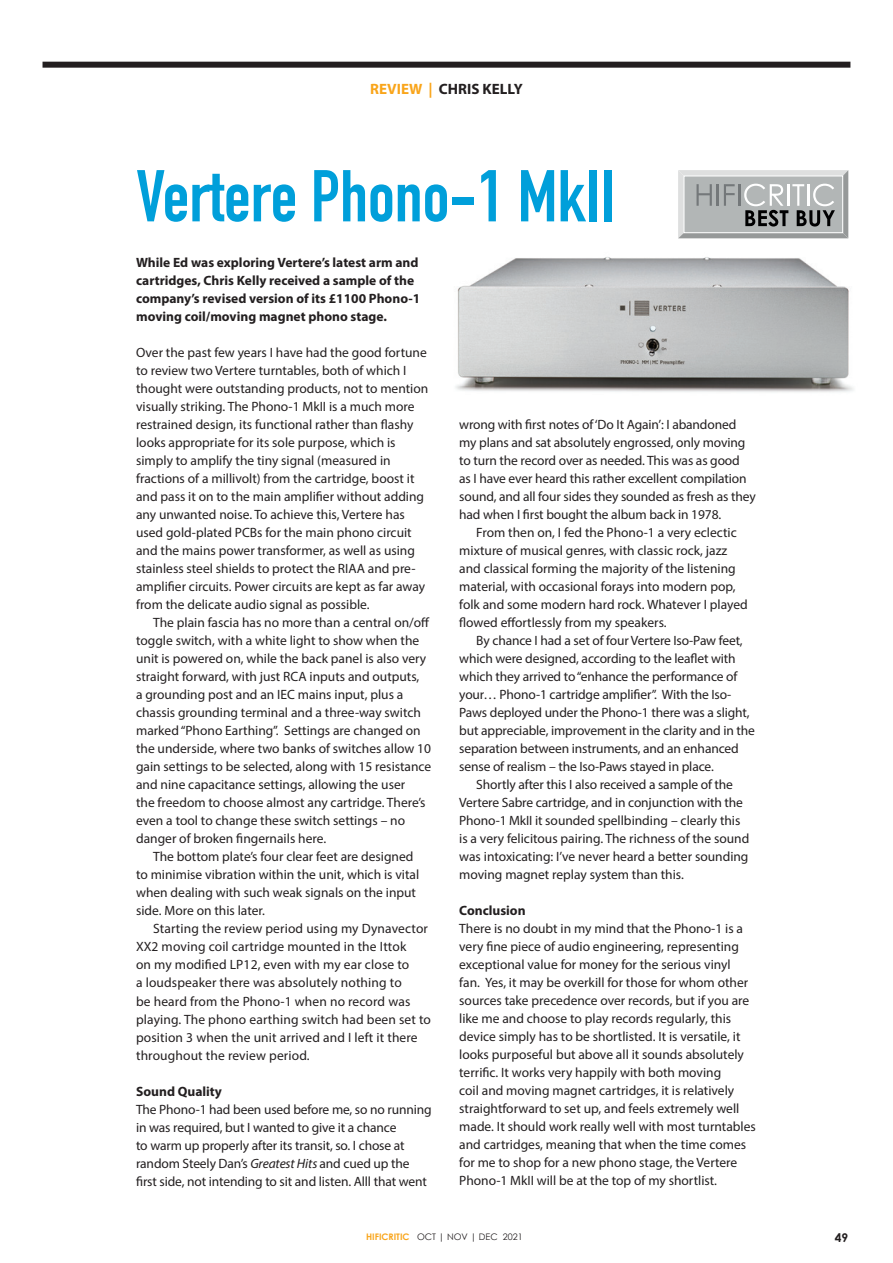
<style>
.page{position:relative;width:893px;height:1263px;background:#fff}
.page>*{position:absolute;margin:0;border:0;box-sizing:border-box;transform-origin:0 0}
._2020_body_copy{font:700 72px "DIN Condensed";color:#009fda}
.heading_3{font:700 15px "Myriad Pro";color:#231f20}
._2020_body_copy-2{font:13.5px/18px "Myriad Pro";color:#231f20}
._2020_body_copy-3{font:700 13.5px/18px "Myriad Pro";color:#231f20}
._2020_crossheads{font:700 13.5px "Myriad Pro";color:#231f20}
.t1{font:700 12px "Century Gothic";color:#231f20}
.t2{font:9px "Century Gothic";color:#231f20}
.s1{color:#f9a51b}
.s2{font-style:italic}
.s3{font-weight:700;color:#f9a51b}
</style>
<div class="page">
<div style="left:43px;top:62px;width:807px;height:6px;background:#231f20"></div>
<img style="left:455px;top:257px;width:399px;height:135px">
<svg style="left:678px;top:170px;width:170px;height:68px;background:#afb2b2"></svg>
<p class="heading_3" style="left:370px;top:79px;width:154px"><span class="s1">REVIEW |</span> CHRIS KELLY</p>
<p class="_2020_body_copy" style="left:136px;top:154px;width:480px">Vertere Phono-1 MkII</p>
<p class="_2020_body_copy-3" style="left:136px;top:253px;width:286px">While Ed was exploring Vertere’s latest arm and cartridges, Chris Kelly received a sample of the company’s revised version of its £1100 Phono-1 moving coil/moving magnet phono stage.</p>
<p class="_2020_body_copy-2" style="left:136px;top:344px;width:294px">Over the past few years I have had the good fortune to review two Vertere turntables, both of which I thought were outstanding products, not to mention visually striking. The Phono-1 MkII is a much more restrained design, its functional rather than flashy looks appropriate for its sole purpose, which is simply to amplify the tiny signal (measured in fractions of a millivolt) from the cartridge, boost it and pass it on to the main amplifier without adding any unwanted noise. To achieve this, Vertere has used gold-plated PCBs for the main phono circuit and the mains power transformer, as well as using stainless steel shields to protect the RIAA and pre&shy;amplifier circuits. Power circuits are kept as far away from the delicate audio signal as possible.</p>
<p class="_2020_body_copy-2" style="left:136px;top:614px;width:297px;text-indent:17px">The plain fascia has no more than a central on/off toggle switch, with a white light to show when the unit is powered on, while the back panel is also very straight forward, with just RCA inputs and outputs,<br>a grounding post and an IEC mains input, plus a chassis grounding terminal and a three-way switch marked “Phono Earthing”. Settings are changed on the underside, where two banks of switches allow 10 gain settings to be selected, along with 15 resistance and nine capacitance settings, allowing the user<br>the freedom to choose almost any cartridge. There’s even a tool to change these switch settings – no danger of broken fingernails here.</p>
<p class="_2020_body_copy-2" style="left:136px;top:848px;width:285px;text-indent:17px">The bottom plate’s four clear feet are designed to minimise vibration within the unit, which is vital when dealing with such weak signals on the input side. More on this later.</p>
<p class="_2020_body_copy-2" style="left:136px;top:920px;width:296px;text-indent:17px">Starting the review period using my Dynavector XX2 moving coil cartridge mounted in the Ittok<br>on my modified LP12, even with my ear close to<br>a loudspeaker there was absolutely nothing to<br>be heard from the Phono-1 when no record was playing. The phono earthing switch had been set to position 3 when the unit arrived and I left it there throughout the review period.</p>
<p class="_2020_crossheads" style="left:136px;top:1082px;width:87px">Sound Quality</p>
<p class="_2020_body_copy-2" style="left:136px;top:1100px;width:297px">The Phono-1 had been used before me, so no running in was required, but I wanted to give it a chance<br>to warm up properly after its transit, so. I chose at random Steely Dan’s <span class="s2">Greatest Hits</span> and cued up the first side, not intending to sit and listen. Alll that went</p>
<p class="_2020_body_copy-2" style="left:459px;top:415px;width:298px">wrong with first notes of ‘Do It Again’: I abandoned my plans and sat absolutely engrossed, only moving to turn the record over as needed. This was as good<br>as I have ever heard this rather excellent compilation sound, and all four sides they sounded as fresh as they had when I first bought the album back in 1978.</p>
<p class="_2020_body_copy-2" style="left:459px;top:523px;width:290px;text-indent:17px">From then on, I fed the Phono-1 a very eclectic mixture of musical genres, with classic rock, jazz and classical forming the majority of the listening material, with occasional forays into modern pop, folk and some modern hard rock. Whatever I played flowed effortlessly from my speakers.</p>
<p class="_2020_body_copy-2" style="left:459px;top:631px;width:297px;text-indent:17px">By chance I had a set of four Vertere Iso-Paw feet, which were designed, according to the leaflet with which they arrived to “enhance the performance of your… Phono-1 cartridge amplifier”. With the Iso-Paws deployed under the Phono-1 there was a slight, but appreciable, improvement in the clarity and in the separation between instruments, and an enhanced sense of realism – the Iso-Paws stayed in place.</p>
<p class="_2020_body_copy-2" style="left:459px;top:775px;width:292px;text-indent:17px">Shortly after this I also received a sample of the Vertere Sabre cartridge, and in conjunction with the Phono-1 MkII it sounded spellbinding – clearly this is a very felicitous pairing. The richness of the sound was intoxicating: I’ve never heard a better sounding moving magnet replay system than this.</p>
<p class="_2020_crossheads" style="left:459px;top:902px;width:68px">Conclusion</p>
<p class="_2020_body_copy-2" style="left:459px;top:919px;width:298px">There is no doubt in my mind that the Phono-1 is a very fine piece of audio engineering, representing exceptional value for money for the serious vinyl<br>fan. Yes, it may be overkill for those for whom other sources take precedence over records, but if you are like me and choose to play records regularly, this device simply has to be shortlisted. It is versatile, it looks purposeful but above all it sounds absolutely terrific. It works very happily with both moving<br>coil and moving magnet cartridges, it is relatively straightforward to set up, and feels extremely well made. It should work really well with most turntables and cartridges, meaning that when the time comes for me to shop for a new phono stage, the Vertere Phono-1 MkII will be at the top of my shortlist.</p>
<p class="t2" style="left:366px;top:1231px;width:158px"><span class="s3">HIFICRITIC</span> OCT | NOV | DEC 2021</p>
<p class="t1" style="left:835px;top:1230px;width:15px">49</p>
</div>
